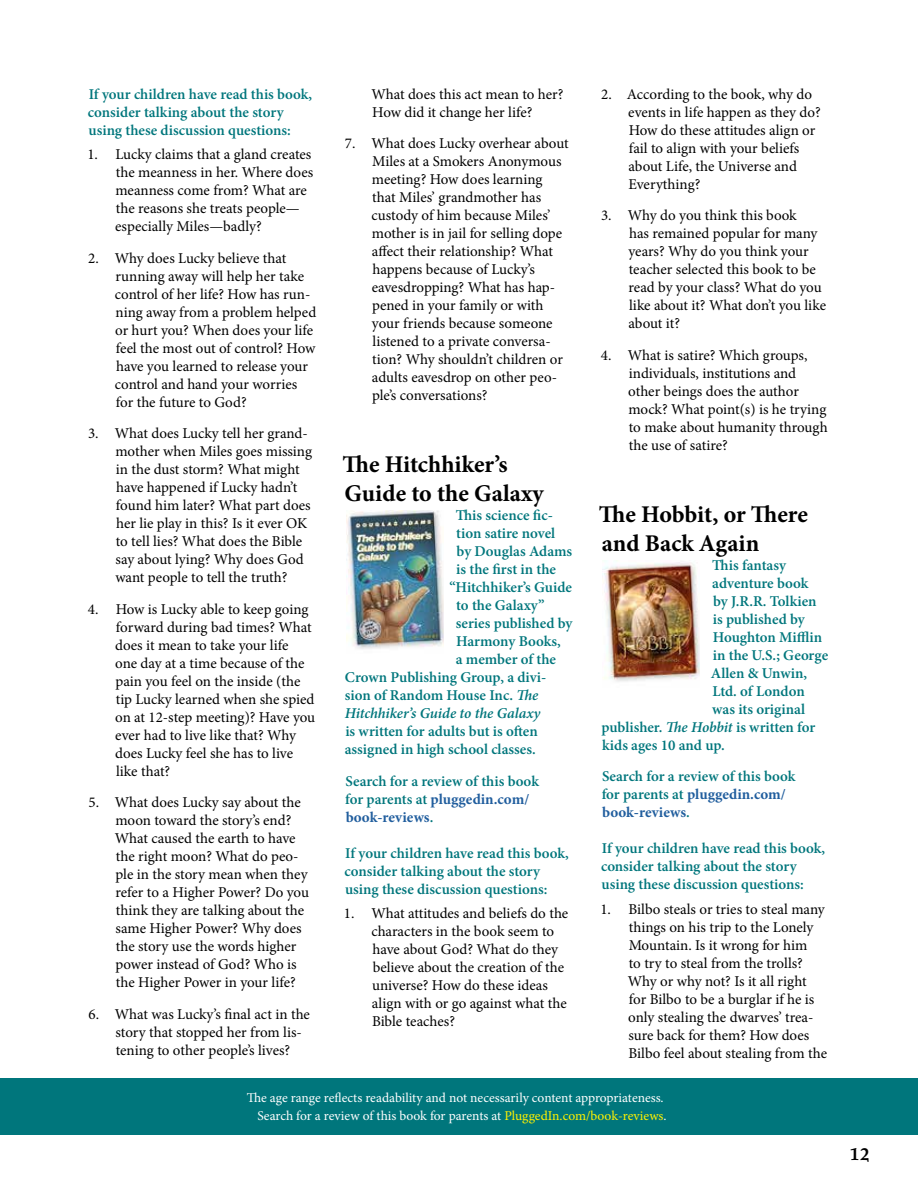
<style>
.page{position:relative;width:918px;height:1188px;background:#fff}
.page>*{position:absolute;margin:0;border:0;box-sizing:border-box;transform-origin:0 0}
.t1{font:700 24px/28.8px "Minion Pro";color:#000}
.t2{font:700 20.25px "Atma Serif OT";color:#000}
.t3{font:15px/18px "Minion Pro";letter-spacing:-.005em;color:#000}
.t4{font:600 15px/18px "Minion Pro";color:#00767c}
.t5{font:italic 600 15px "Minion Pro";letter-spacing:-.005em;color:#00767c}
.t6{font:13.5px/18.3px "Minion Pro";letter-spacing:-.005em;color:#fff;text-align:right}
.s1{font-style:italic}
.s2{font-weight:700;color:#215e9e}
.s3{color:#fff200}
</style>
<div class="page">
<div style="left:0;top:1078px;width:918px;height:56px;background:#00767c"></div>
<img style="left:346px;top:511px;width:97px;height:138px">
<img style="left:603px;top:560px;width:97px;height:122px">
<p class="t4" style="left:88px;top:85px;width:226px">If your children have read this book, consider talking about the story using these discussion questions:</p>
<p class="t3" style="left:115px;top:146px;width:200px;text-indent:-28px">1. Lucky claims that a gland creates the meanness in her. Where does meanness come from? What are the reasons she treats people— especially Miles—badly?</p>
<p class="t3" style="left:115px;top:249px;width:203px;text-indent:-27px">2. Why does Lucky believe that running away will help her take control of her life? How has run&shy;ning away from a problem helped or hurt you? When does your life feel the most out of control? How have you learned to release your control and hand your worries for the future to God?</p>
<p class="t3" style="left:115px;top:425px;width:198px;text-indent:-27px">3. What does Lucky tell her grand&shy;mother when Miles goes missing in the dust storm? What might have happened if Lucky hadn’t found him later? What part does her lie play in this? Is it ever OK to tell lies? What does the Bible say about lying? Why does God want people to tell the truth?</p>
<p class="t3" style="left:115px;top:600px;width:202px;text-indent:-27px">4. How is Lucky able to keep going forward during bad times? What does it mean to take your life<br>one day at a time because of the pain you feel on the inside (the tip Lucky learned when she spied on at 12-step meeting)? Have you ever had to live like that? Why does Lucky feel she has to live like that?</p>
<p class="t3" style="left:115px;top:794px;width:196px;text-indent:-26px">5. What does Lucky say about the moon toward the story’s end?<br>What caused the earth to have the right moon? What do peo&shy;ple in the story mean when they refer to a Higher Power? Do you think they are talking about the same Higher Power? Why does the story use the words higher power instead of God? Who is the Higher Power in your life?</p>
<p class="t3" style="left:115px;top:1005px;width:196px;text-indent:-27px">6. What was Lucky’s final act in the story that stopped her from lis&shy;tening to other people’s lives?</p>
<p class="t3" style="left:371px;top:85px;width:194px">What does this act mean to her?<br>How did it change her life?</p>
<p class="t3" style="left:371px;top:134px;width:199px;text-indent:-27px">7. What does Lucky overhear about<br>Miles at a Smokers Anonymous meeting? How does learning that Miles’ grandmother has custody of him because Miles’ mother is in jail for selling dope affect their relationship? What happens because of Lucky’s eavesdropping? What has hap&shy;pened in your family or with your friends because someone listened to a private conversa&shy;tion? Why shouldn’t children or adults eavesdrop on other peo&shy;ple’s conversations?</p>
<h1 class="t1" style="left:342px;top:450px;width:203px">The Hitchhiker’s<br>Guide to the Galaxy</h1>
<p class="t4" style="left:456px;top:506px;width:99px">This science fic-</p>
<p class="t4" style="left:456px;top:524px;width:100px">tion satire novel</p>
<p class="t4" style="left:457px;top:542px;width:117px">by Douglas Adams</p>
<p class="t4" style="left:456px;top:560px;width:101px">is the first in the</p>
<p class="t4" style="left:449px;top:578px;width:124px">“Hitchhiker’s Guide</p>
<p class="t4" style="left:456px;top:596px;width:90px">to the Galaxy”</p>
<p class="t4" style="left:456px;top:614px;width:118px">series published by</p>
<p class="t4" style="left:456px;top:632px;width:106px">Harmony Books,</p>
<p class="t4" style="left:456px;top:650px;width:102px">a member of the</p>
<p class="t4" style="left:345px;top:668px;width:203px">Crown Publishing Group, a divi-</p>
<p class="t4" style="left:345px;top:686px;width:195px">sion of Random House Inc. <span class="s1">The</span></p>
<p class="t5" style="left:345px;top:703px;width:197px">Hitchhiker’s Guide to the Galaxy</p>
<p class="t4" style="left:345px;top:722px;width:195px">is written for adults but is often assigned in high school classes.</p>
<p class="t4" style="left:345px;top:772px;width:195px">Search for a review of this book for parents at <span class="s2">pluggedin.com/ book-reviews</span>.</p>
<p class="t4" style="left:344px;top:844px;width:226px">If your children have read this book, consider talking about the story using these discussion questions:</p>
<p class="t3" style="left:371px;top:905px;width:198px;text-indent:-28px">1. What attitudes and beliefs do the characters in the book seem to have about God? What do they believe about the creation of the universe? How do these ideas align with or go against what the<br>Bible teaches?</p>
<p class="t3" style="left:628px;top:85px;width:194px;text-indent:-27px">2. According to the book, why do events in life happen as they do?<br>How do these attitudes align or fail to align with your beliefs about Life, the Universe and<br>Everything?</p>
<p class="t3" style="left:628px;top:206px;width:199px;text-indent:-27px">3. Why do you think this book<br>has remained popular for many years? Why do you think your teacher selected this book to be read by your class? What do you like about it? What don’t you like about it?</p>
<p class="t3" style="left:628px;top:346px;width:201px;text-indent:-27px">4. What is satire? Which groups, individuals, institutions and other beings does the author mock? What point(s) is he trying to make about humanity through the use of satire?</p>
<h1 class="t1" style="left:599px;top:499px;width:210px">The Hobbit, or There and Back Again</h1>
<p class="t4" style="left:712px;top:556px;width:75px">This fantasy</p>
<p class="t4" style="left:712px;top:574px;width:98px">adventure book</p>
<p class="t4" style="left:713px;top:592px;width:105px">by J.R.R. Tolkien</p>
<p class="t4" style="left:713px;top:610px;width:93px">is published by</p>
<p class="t4" style="left:713px;top:628px;width:111px">Houghton Mifflin</p>
<p class="t4" style="left:713px;top:646px;width:117px">in the U.S.; George</p>
<p class="t4" style="left:711px;top:664px;width:98px">Allen &amp; Unwin,</p>
<p class="t4" style="left:713px;top:682px;width:94px">Ltd. of London</p>
<p class="t4" style="left:712px;top:700px;width:94px">was its original</p>
<p class="t4" style="left:602px;top:718px;width:215px">publisher. <span class="s1">The Hobbit</span> is written for</p>
<p class="t4" style="left:602px;top:736px;width:124px">kids ages 10 and up.</p>
<p class="t4" style="left:602px;top:767px;width:195px">Search for a review of this book for parents at <span class="s2">pluggedin.com/ book-reviews</span>.</p>
<p class="t4" style="left:601px;top:839px;width:226px">If your children have read this book, consider talking about the story using these discussion questions:</p>
<p class="t3" style="left:628px;top:900px;width:201px;text-indent:-28px">1. Bilbo steals or tries to steal many things on his trip to the Lonely<br>Mountain. Is it wrong for him<br>to try to steal from the trolls?<br>Why or why not? Is it all right for Bilbo to be a burglar if he is only stealing the dwarves’ trea&shy;sure back for them? How does<br>Bilbo feel about stealing from the</p>
<p class="t6" style="left:247px;top:1088px;width:420px">The age range reflects readability and not necessarily content appropriateness.<br>Search for a review of this book for parents at <span class="s3">PluggedIn.com/book-reviews</span>.</p>
<h2 class="t2" style="left:850px;top:1142px;width:22px">12</h2>
</div>
